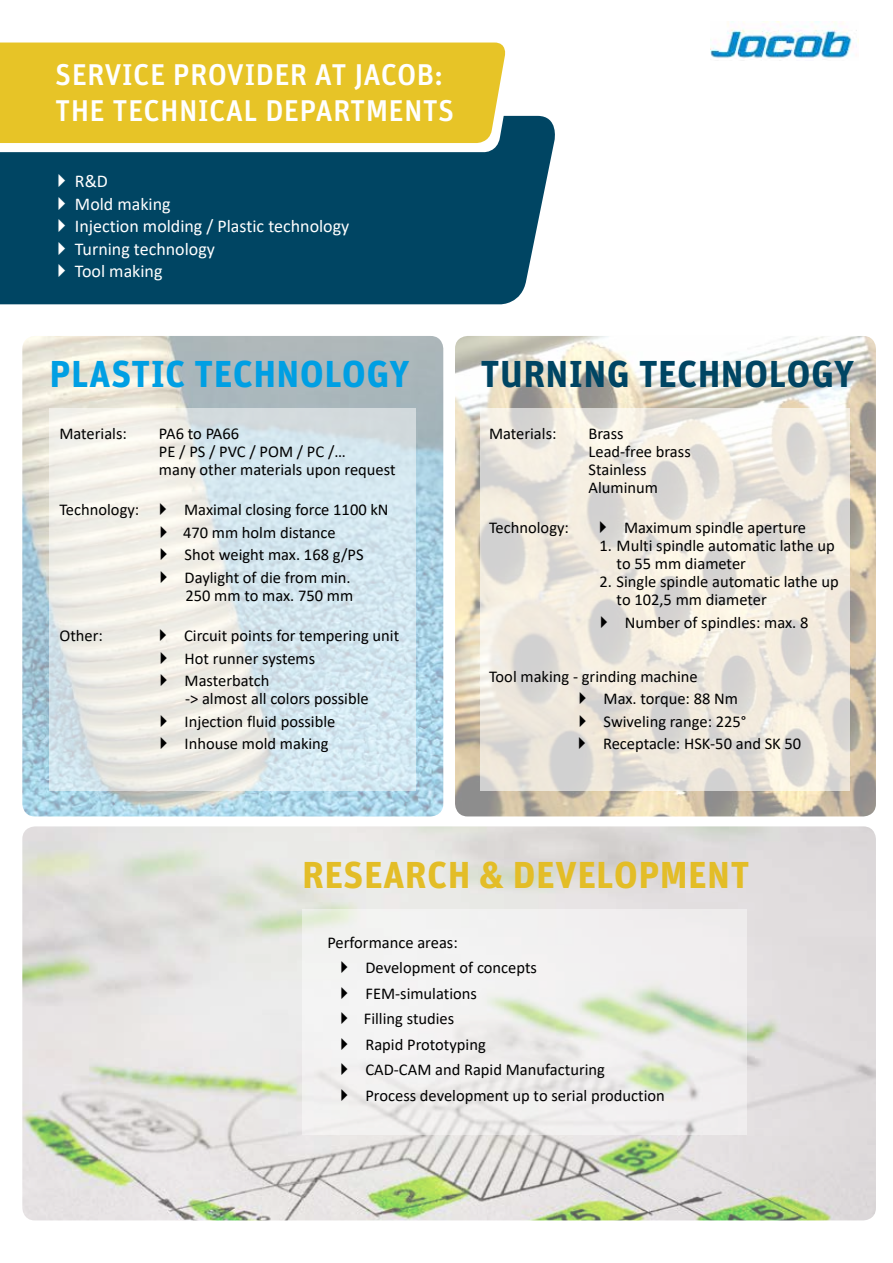
<style>
.page{position:relative;width:893px;height:1263px;background:#fff}
.page>*{position:absolute;margin:0;border:0;box-sizing:border-box;transform-origin:0 0}
.t1{font:700 37.5px "Unit Pro";letter-spacing:.01em;color:#e3bd27}
.t2{font:700 37.5px "Unit Pro";letter-spacing:.01em;color:#009fe3}
.t3{font:700 37.5px "Unit Pro";letter-spacing:.01em;color:#004563}
.t4{font:500 30px/36px "Unit Pro";letter-spacing:.01em;color:#fff}
.t5{font:18px/22.5px "Calibri";color:#fff}
.t6{font:16.5px/22.5px "Calibri";color:#000}
</style>
<div class="page">
<svg style="left:0;top:116px;width:555px;height:188px;background:#15546f"></svg>
<div style="left:0;top:43px;width:507px;height:100px;background:#e7c427"></div>
<img style="left:710px;top:21px;width:149px;height:38px">
<img style="left:22px;top:826px;width:854px;height:394px">
<img style="left:455px;top:336px;width:421px;height:480px">
<img style="left:22px;top:336px;width:421px;height:480px">
<svg style="left:50px;top:408px;width:366px;height:383px;background:#e0e8ea"></svg>
<svg style="left:480px;top:408px;width:370px;height:383px;background:#eae5dc"></svg>
<svg style="left:302px;top:910px;width:444px;height:225px;fill:#f1f0f0"></svg>
<svg style="left:59px;top:174px;width:6px;height:13px"></svg>
<svg style="left:59px;top:196px;width:6px;height:14px"></svg>
<svg style="left:59px;top:219px;width:6px;height:13px"></svg>
<svg style="left:59px;top:241px;width:6px;height:14px"></svg>
<svg style="left:59px;top:264px;width:6px;height:13px"></svg>
<svg style="left:160px;top:503px;width:6px;height:12px"></svg>
<svg style="left:161px;top:525px;width:6px;height:13px"></svg>
<svg style="left:161px;top:548px;width:6px;height:12px"></svg>
<svg style="left:161px;top:570px;width:6px;height:13px"></svg>
<svg style="left:160px;top:629px;width:6px;height:12px"></svg>
<svg style="left:161px;top:651px;width:6px;height:13px"></svg>
<svg style="left:161px;top:674px;width:6px;height:12px"></svg>
<svg style="left:161px;top:715px;width:6px;height:12px"></svg>
<svg style="left:161px;top:737px;width:6px;height:12px"></svg>
<svg style="left:600px;top:521px;width:6px;height:12px"></svg>
<svg style="left:601px;top:615px;width:6px;height:13px"></svg>
<svg style="left:580px;top:692px;width:6px;height:12px"></svg>
<svg style="left:580px;top:714px;width:6px;height:13px"></svg>
<svg style="left:579px;top:737px;width:6px;height:12px"></svg>
<svg style="left:342px;top:961px;width:6px;height:12px"></svg>
<svg style="left:342px;top:986px;width:6px;height:12px"></svg>
<svg style="left:342px;top:1012px;width:6px;height:12px"></svg>
<svg style="left:342px;top:1037px;width:6px;height:12px"></svg>
<svg style="left:342px;top:1063px;width:6px;height:12px"></svg>
<svg style="left:342px;top:1088px;width:6px;height:12px"></svg>
<h2 class="t4" style="left:55px;top:55px;width:401px">SERVICE PROVIDER AT JACOB:<br>THE TECHNICAL DEPARTMENTS</h2>
<p class="t5" style="left:75px;top:169px;width:276px">R&amp;D<br>Mold making<br>Injection molding / Plastic technology<br>Turning technology<br>Tool making</p>
<h1 class="t2" style="left:50px;top:346px;width:362px">PLASTIC TECHNOLOGY</h1>
<h1 class="t3" style="left:480px;top:346px;width:375px">TURNING TECHNOLOGY</h1>
<p class="t6" style="left:59px;top:421px;width:69px">Materials:</p>
<p class="t6" style="left:159px;top:424px;width:238px;line-height:18px">PA6 to PA66<br>PE / PS / PVC / POM / PC /…<br>many other materials upon request</p>
<p class="t6" style="left:59px;top:498px;width:81px">Technology:</p>
<p class="t6" style="left:183px;top:498px;width:207px">Maximal closing force 1100 kN<br>470 mm holm distance<br>Shot weight max. 168 g/PS<br>Daylight of die from min.</p>
<p class="t6" style="left:185px;top:583px;width:169px">250 mm to max. 750 mm</p>
<p class="t6" style="left:59px;top:624px;width:45px">Other:</p>
<p class="t6" style="left:184px;top:624px;width:217px">Circuit points for tempering unit<br>Hot runner systems<br>Masterbatch</p>
<p class="t6" style="left:185px;top:687px;width:186px">-&gt; almost all colors possible<br>Injection fluid possible<br>Inhouse mold making</p>
<p class="t6" style="left:489px;top:421px;width:69px">Materials:</p>
<p class="t6" style="left:588px;top:424px;width:104px;line-height:18px">Brass<br>Lead-free brass<br>Stainless<br>Aluminum</p>
<p class="t6" style="left:489px;top:516px;width:81px">Technology:</p>
<p class="t6" style="left:624px;top:516px;width:184px">Maximum spindle aperture</p>
<p class="t6" style="left:617px;top:536px;width:220px;line-height:18px;text-indent:-17px">1. Multi spindle automatic lathe up to 55 mm diameter</p>
<p class="t6" style="left:617px;top:572px;width:224px;line-height:18px;text-indent:-17px">2. Single spindle automatic lathe up to 102,5 mm diameter</p>
<p class="t6" style="left:625px;top:610px;width:185px">Number of spindles: max. 8</p>
<p class="t6" style="left:603px;top:664px;width:200px;text-indent:-114px">Tool making - grinding machine<br>Max. torque: 88 Nm<br>Swiveling range: 225°<br>Receptacle: HSK-50 and SK 50</p>
<h1 class="t1" style="left:302px;top:848px;width:449px">RESEARCH &amp; DEVELOPMENT</h1>
<p class="t6" style="left:364px;top:929px;width:303px;line-height:25.5px;text-indent:-36px">Performance areas:<br>Development of concepts<br>FEM-simulations<br>Filling studies<br>Rapid Prototyping<br>CAD-CAM and Rapid Manufacturing<br>Process development up to serial production</p>
</div>
